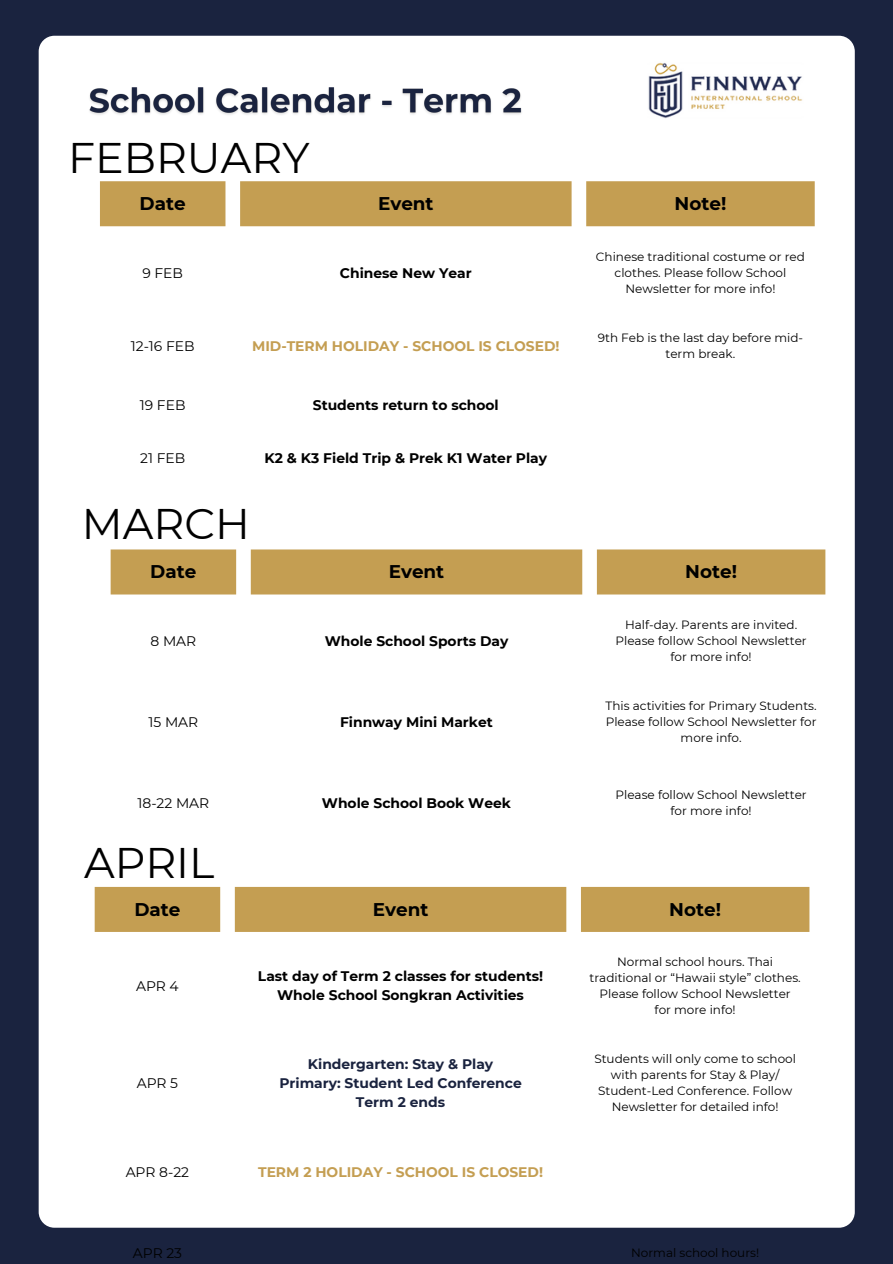
<style>
.page{position:relative;width:893px;height:1264px;background:#fff}
.page>*{position:absolute;margin:0;border:0;box-sizing:border-box;transform-origin:0 0}
.t1{font:42.75px "Montserrat";color:#000}
.t2{font:700 18.3px "Montserrat";color:#000}
.t3{font:700 13.8px "Montserrat";color:#000}
.t4{font:13.8px "Montserrat";color:#000}
.t5{font:700 13.8px "Montserrat";color:#c49e52}
.t6{font:700 13.8px "Montserrat";color:#1a233f}
.t7{font:12px/16px "Montserrat";color:#000;text-align:center}
</style>
<div class="page">
<div style="left:0;top:0;width:892px;height:1263px;background:#1a233f"></div>
<div style="left:39px;top:36px;width:815px;height:1191px;background:#fff;border-radius:16px"></div>
<div style="left:100px;top:181px;width:714px;height:45px;background:#c49e52"></div>
<img style="left:648px;top:62px;width:154px;height:57px">
<img style="left:89px;top:87px;width:433px;height:28px">
<div style="left:111px;top:549px;width:714px;height:45px;background:#c49e52"></div>
<div style="left:95px;top:886px;width:714px;height:45px;background:#c49e52"></div>
<p class="t1" style="left:68px;top:132px;width:243px">FEBRUARY</p>
<p class="t2" style="left:140px;top:192px;width:48px">Date</p>
<h1 class="t2" style="left:378px;top:192px;width:57px">Event</h1>
<p class="t2" style="left:674px;top:192px;width:53px">Note!</p>
<p class="t4" style="left:142px;top:264px;width:42px">9 FEB</p>
<p class="t3" style="left:340px;top:264px;width:133px">Chinese New Year</p>
<p class="t7" style="left:596px;top:248px;width:210px">Chinese traditional costume or red clothes. Please follow School<br>Newsletter for more info!</p>
<p class="t4" style="left:131px;top:337px;width:65px">12-16 FEB</p>
<p class="t5" style="left:252px;top:337px;width:309px">MID-TERM HOLIDAY - SCHOOL IS CLOSED!</p>
<p class="t7" style="left:597px;top:329px;width:207px">9th Feb is the last day before mid&shy;term break.</p>
<p class="t4" style="left:140px;top:397px;width:47px">19 FEB</p>
<p class="t3" style="left:313px;top:397px;width:187px">Students return to school</p>
<p class="t4" style="left:140px;top:449px;width:47px">21 FEB</p>
<p class="t3" style="left:264px;top:449px;width:284px">K2 &amp; K3 Field Trip &amp; Prek K1 Water Play</p>
<p class="t1" style="left:82px;top:497px;width:169px">MARCH</p>
<h1 class="t2" style="left:150px;top:560px;width:48px">Date</h1>
<p class="t2" style="left:388px;top:560px;width:57px">Event</p>
<p class="t2" style="left:685px;top:560px;width:53px">Note!</p>
<p class="t4" style="left:150px;top:632px;width:47px">8 MAR</p>
<p class="t3" style="left:325px;top:632px;width:185px">Whole School Sports Day</p>
<p class="t4" style="left:148px;top:713px;width:51px">15 MAR</p>
<p class="t3" style="left:340px;top:713px;width:154px">Finnway Mini Market</p>
<p class="t4" style="left:137px;top:794px;width:73px">18-22 MAR</p>
<p class="t3" style="left:322px;top:794px;width:191px">Whole School Book Week</p>
<p class="t1" style="left:84px;top:836px;width:132px">APRIL</p>
<p class="t7" style="left:615px;top:616px;width:193px">Half-day. Parents are invited.<br>Please follow School Newsletter</p>
<p class="t7" style="left:670px;top:648px;width:83px">for more info!</p>
<p class="t7" style="left:605px;top:697px;width:212px">This activities for Primary Students.</p>
<p class="t7" style="left:605px;top:713px;width:212px">Please follow School Newsletter for more info.</p>
<p class="t7" style="left:615px;top:786px;width:193px">Please follow School Newsletter</p>
<p class="t7" style="left:670px;top:802px;width:83px">for more info!</p>
<h1 class="t2" style="left:134px;top:898px;width:48px">Date</h1>
<p class="t2" style="left:373px;top:898px;width:57px">Event</p>
<p class="t2" style="left:669px;top:898px;width:53px">Note!</p>
<p class="t4" style="left:136px;top:978px;width:44px">APR 4</p>
<p class="t4" style="left:137px;top:1074px;width:43px">APR 5</p>
<p class="t3" style="left:258px;top:968px;width:287px">Last day of Term 2 classes for students!</p>
<p class="t3" style="left:277px;top:987px;width:248px">Whole School Songkran Activities</p>
<p class="t6" style="left:308px;top:1055px;width:187px">Kindergarten: Stay &amp; Play</p>
<p class="t6" style="left:279px;top:1074px;width:244px">Primary: Student Led Conference</p>
<p class="t6" style="left:356px;top:1093px;width:91px">Term 2 ends</p>
<p class="t4" style="left:126px;top:1163px;width:65px">APR 8-22</p>
<p class="t5" style="left:258px;top:1163px;width:286px">TERM 2 HOLIDAY - SCHOOL IS CLOSED!</p>
<p class="t7" style="left:589px;top:954px;width:213px">Normal school hours. Thai traditional or “Hawaii style” clothes.<br>Please follow School Newsletter</p>
<p class="t7" style="left:654px;top:1002px;width:83px">for more info!</p>
<p class="t7" style="left:594px;top:1050px;width:203px">Students will only come to school with parents for Stay &amp; Play/<br>Student-Led Conference. Follow<br>Newsletter for detailed info!</p>
<p class="t4" style="left:133px;top:1244px;width:51px">APR 23</p>
<p class="t7" style="left:631px;top:1244px;width:129px">Normal school hours!</p>
</div>
